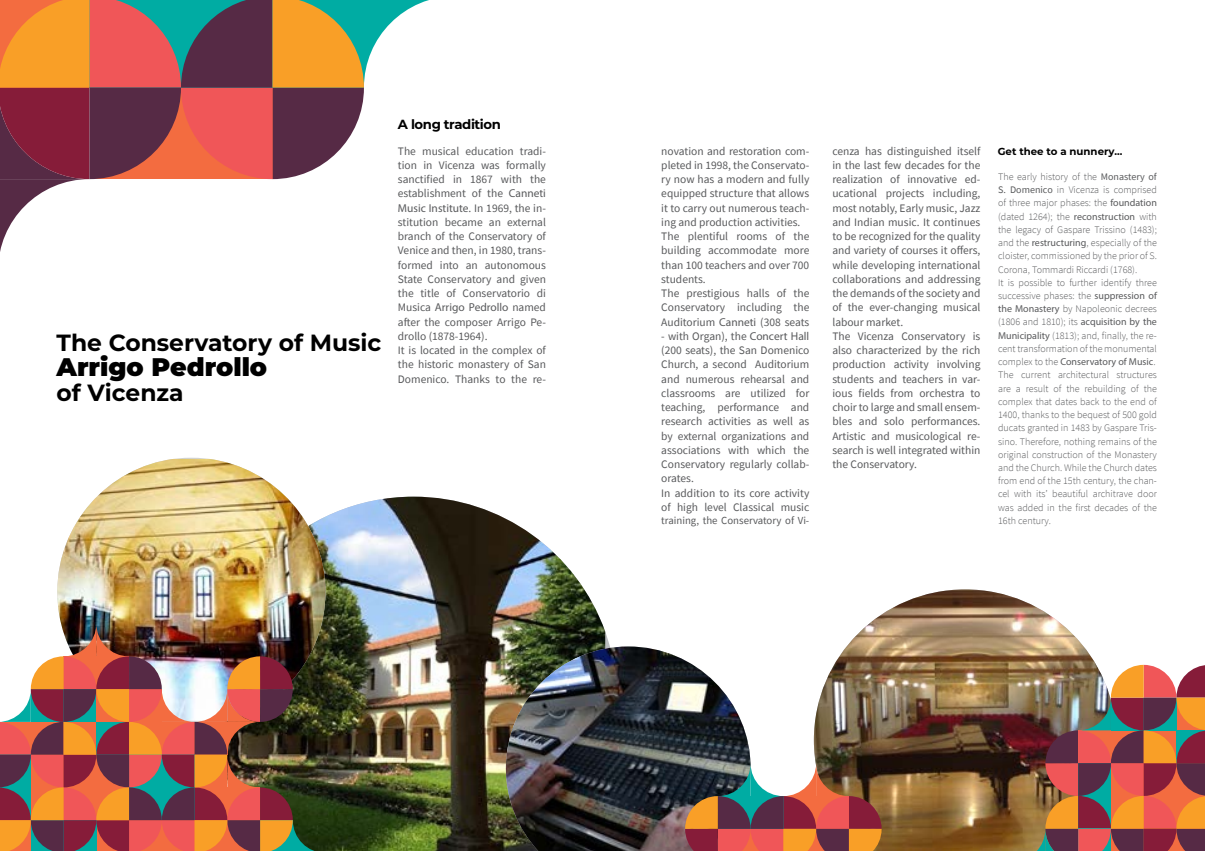
<style>
.page{position:relative;width:1205px;height:851px;background:#fff}
.page>*{position:absolute;margin:0;border:0;box-sizing:border-box;transform-origin:0 0}
.t1{font:900 25.38px "Montserrat";color:#000}
.t2{font:700 23.38px "Montserrat";color:#000}
.t3{font:700 13.25px "Montserrat";letter-spacing:-.03em;color:#000}
.t4{font:11.5px/14.2px "Source Sans Pro";color:#58595b}
.t5{font:11.5px "Myriad Pro";color:#58595b}
.t6{font:10.75px "Source Sans Pro";color:#58595b}
.t7{font:700 10.12px "Montserrat";color:#000}
.t8{font:300 10px/13.2px "Source Sans Pro";color:#58595b}
.t9{font:10px "Myriad Pro";color:#58595b}
.s1{font-family:"Myriad Pro"}
.s2{font-family:"Source Sans Pro"}
.s3{font-weight:400}
.s4{font-family:"Myriad Pro";font-weight:400}
.s5{font-family:"Source Sans Pro";font-weight:300}
</style>
<div class="page">
<img style="left:325px;top:496px;width:280px;height:354px">
<img style="left:57px;top:459px;width:268px;height:164px">
<img style="left:814px;top:589px;width:282px;height:261px">
<img style="left:506px;top:646px;width:245px;height:204px">
<svg style="left:685px;top:763px;width:196px;height:87px;background:#976356"></svg>
<img style="left:1012px;top:664px;width:193px;height:186px">
<img style="left:0;top:623px;width:325px;height:227px">
<svg style="left:0;top:0;width:429px;height:252px"></svg>
<h2 class="t2" style="left:57px;top:325px;width:326px">The Conservatory of Music</h2>
<h1 class="t1" style="left:57px;top:348px;width:212px">Arrigo Pedrollo</h1>
<h2 class="t2" style="left:57px;top:376px;width:129px">of Vicenza</h2>
<p class="t3" style="left:398px;top:115px;width:105px">A long tradition</p>
<p class="t4" style="left:398px;top:144px;width:150px;text-align:justify">The musical education tradi&shy;tion in Vicenza was formally sanctified in 1867 with the establishment of the <span class="s1">Canneti</span></p>
<p class="t5" style="left:398px;top:201px;width:149px">Music Institute<span class="s2">. In 1969, the in-</span></p>
<p class="t4" style="left:398px;top:215px;width:150px;text-align:justify">stitution became an external branch of the Conservatory of Venice and then, in 1980, trans&shy;formed into an autonomous State Conservatory and given the title of Conservatorio di</p>
<p class="t5" style="left:398px;top:300px;width:150px"><span class="s2">Musica</span> Arrigo Pedrollo <span class="s2">named</span></p>
<p class="t4" style="left:398px;top:314px;width:149px">after the composer Arrigo Pe&shy;drollo (1878-1964).<br>It is located in the complex of the historic monastery of San<br>Domenico. Thanks to the re-</p>
<p class="t4" style="left:661px;top:144px;width:150px">novation and restoration com&shy;pleted in 1998, the Conservato&shy;ry now has a modern and fully equipped structure that allows it to carry out numerous teach&shy;ing and production activities.<br>The plentiful rooms of the building accommodate more than 100 teachers and over 700 students.<br>The prestigious halls of the<br>Conservatory including the<br>Auditorium <span class="s1">Canneti</span> (308 seats</p>
<p class="t4" style="left:661px;top:329px;width:150px">- with Organ), the <span class="s1">Concert Hall </span>(200 seats), the San Domenico<br>Church, a second Auditorium and numerous rehearsal and classrooms are utilized for teaching, performance and research activities as well as by external organizations and associations with which the<br>Conservatory regularly collab&shy;orates.<br>In addition to its core activity of high level Classical music</p>
<p class="t6" style="left:661px;top:514px;width:149px">training, the Conservatory of Vi-</p>
<p class="t4" style="left:832px;top:144px;width:150px">cenza has distinguished itself in the last few decades for the realization of innovative ed&shy;ucational projects including, most notably, Early music, Jazz and Indian music. It continues to be recognized for the quality and variety of courses it offers, while developing international collaborations and addressing the demands of the society and of the ever-changing musical labour market.<br>The Vicenza Conservatory is also characterized by the rich production activity involving students and teachers in var&shy;ious fields from orchestra to choir to large and small ensem&shy;bles and solo performances.<br>Artistic and musicological re&shy;search is well integrated within the Conservatory.</p>
<p class="t7" style="left:998px;top:144px;width:126px">Get thee to a nunnery...</p>
<p class="t8" style="left:998px;top:170px;width:160px">The early history of the <span class="s3">Monastery of S. Domenico</span> in Vicenza is comprised of three major phases: the <span class="s4">foundation </span>(dated 1264); the <span class="s4">reconstruction</span> with the legacy of Gaspare Trissino (1483); and the <span class="s4">restructuring</span>, especially of the cloister, commissioned by the prior of S.<br>Corona, Tommardi Riccardi (1768).<br>It is possible to further identify three successive phases: the <span class="s4">suppression of the Monastery</span> by Napoleonic decrees (1806 and 1810); its <span class="s4">acquisition by the Municipality</span> (1813); and, finally, the re&shy;cent transformation of the monumental</p>
<p class="t9" style="left:998px;top:355px;width:159px"><span class="s5">complex to the</span> Conservatory of Music<span class="s5">.</span></p>
<p class="t8" style="left:998px;top:368px;width:160px;text-align:justify">The current architectural structures are a result of the rebuilding of the complex that dates back to the end of 1400, thanks to the bequest of 500 gold ducats granted in 1483 by Gaspare Tris&shy;sino. Therefore, nothing remains of the original construction of the Monastery and the Church. While the Church dates from end of the 15th century, the chan&shy;cel with its’ beautiful architrave door was added in the first decades of the 16th century.</p>
</div>
